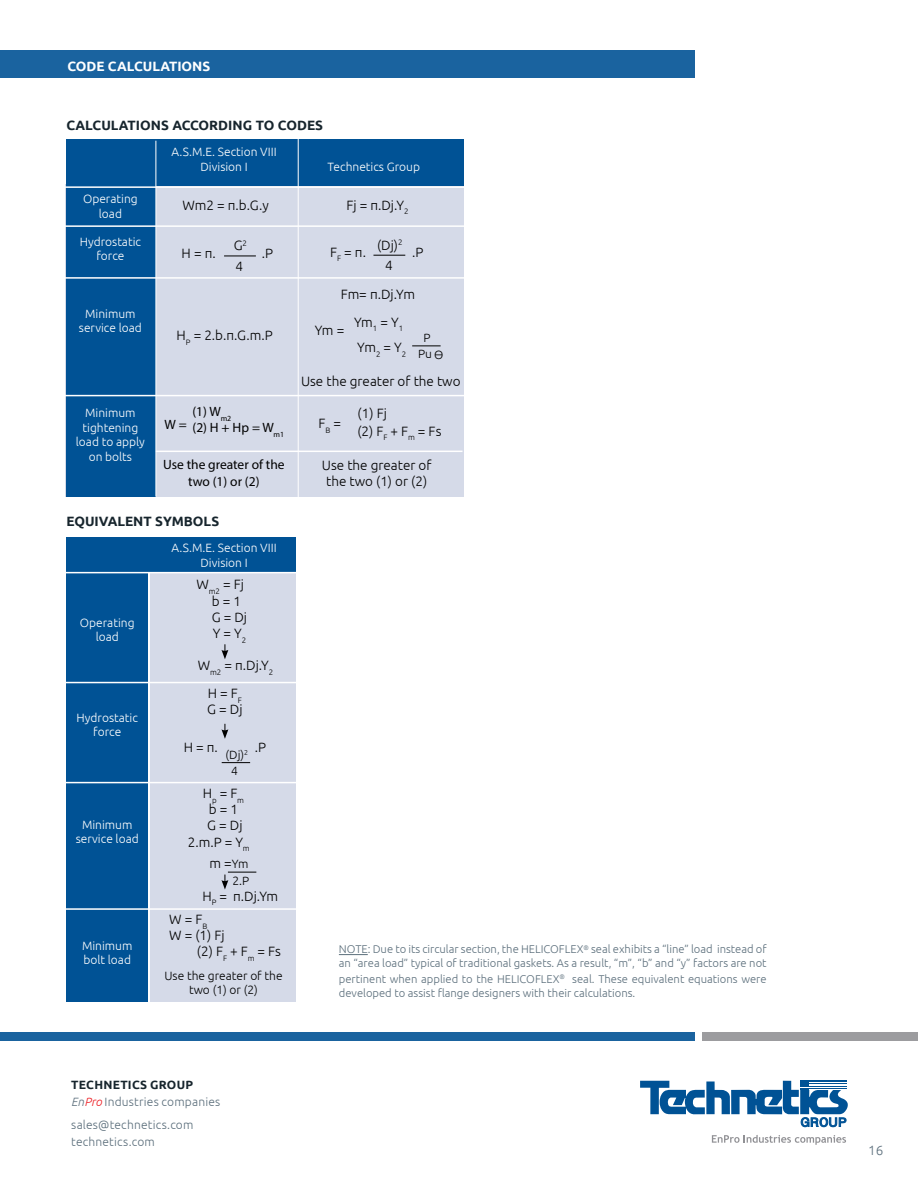
<style>
.page{position:relative;width:918px;height:1188px;background:#fff}
.page>*{position:absolute;margin:0;border:0;box-sizing:border-box;transform-origin:0 0}
.t1{font:300 13.5px/16.2px "Ubuntu";color:#000}
.t2{font:13.5px/16.2px "Myriad Pro";color:#000}
.t3{font:700 13.5px "Ubuntu";color:#17252d}
.t4{font:700 13.5px "Ubuntu";color:#fff}
.t5{font:300 13.5px "Ubuntu";color:#5c6f7c}
.t6{font:300 12px/14.4px "Ubuntu";color:#fff;text-align:center}
.t7{font:300 12px/16.5px "Ubuntu";letter-spacing:.015em;color:#5c6f7c}
.t8{font:300 12px/16.6px "Ubuntu";color:#000;text-align:center}
.t9{font:300 11.25px/13.5px "Ubuntu";color:#5c6f7c}
.s1{font-weight:700;color:#17252d}
.s2{font-style:italic}
.s3{font-style:italic;color:#ed1e24}
</style>
<div class="page">
<svg style="left:640px;top:1081px;width:208px;height:64px"></svg>
<div style="left:0;top:1032px;width:695px;height:9px;background:#1a639f"></div>
<div style="left:702px;top:1032px;width:216px;height:9px;background:#9c9c9f"></div>
<div style="left:0;top:50px;width:695px;height:28px;background:#1a639f"></div>
<div style="left:65px;top:184px;width:398px;height:313px;background:#d5dae8"></div>
<div style="left:66px;top:185px;width:90px;height:312px;background:#005295"></div>
<div style="left:66px;top:140px;width:397px;height:46px;background:#005295"></div>
<hr style="left:156px;top:141px;width:1px;height:356px;background:#fff">
<hr style="left:60px;top:277px;width:406px;height:2px;background:#fff">
<hr style="left:60px;top:186px;width:407px;height:2px;background:#fff">
<hr style="left:60px;top:225px;width:410px;height:2px;background:#fff">
<hr style="left:298px;top:137px;width:1px;height:364px;background:#fff">
<hr style="left:65px;top:395px;width:406px;height:1px;background:#fff">
<hr style="left:373px;top:255px;width:32px;height:1px;background:#000">
<hr style="left:156px;top:451px;width:307px;height:1px;background:#fff">
<hr style="left:224px;top:256px;width:32px;height:1px;background:#000">
<div style="left:150px;top:574px;width:146px;height:428px;background:#d5dae8"></div>
<div style="left:67px;top:537px;width:229px;height:36px;background:#005295"></div>
<div style="left:66px;top:573px;width:82px;height:429px;background:#005295"></div>
<hr style="left:62px;top:908px;width:235px;height:2px;background:#fff">
<hr style="left:61px;top:572px;width:239px;height:1px;background:#fff">
<hr style="left:66px;top:682px;width:233px;height:1px;background:#fff">
<hr style="left:65px;top:782px;width:233px;height:1px;background:#fff">
<svg style="left:221px;top:644px;width:7px;height:15px"></svg>
<svg style="left:221px;top:724px;width:7px;height:15px"></svg>
<svg style="left:222px;top:762px;width:28px;height:1px"></svg>
<svg style="left:221px;top:872px;width:35px;height:18px"></svg>
<svg style="left:339px;top:954px;width:29px;height:1px"></svg>
<svg style="left:412px;top:346px;width:29px;height:1px"></svg>
<p class="t4" style="left:68px;top:58px;width:144px">CODE CALCULATIONS</p>
<p class="t3" style="left:66px;top:117px;width:258px">CALCULATIONS ACCORDING TO CODES</p>
<p class="t6" style="left:83px;top:191px;width:56px">Operating load</p>
<p class="t6" style="left:80px;top:234px;width:63px">Hydrostatic force</p>
<p class="t6" style="left:79px;top:306px;width:65px">Minimum service load</p>
<p class="t6" style="left:172px;top:144px;width:107px">A.S.M.E. Section VIII<br>Division I</p>
<p class="t1" style="left:183px;top:197px;width:88px">Wm2 = π.b.G.y</p>
<p class="t1" style="left:234px;top:235px;width:15px;line-height:20.7px">G<sup>2<br></sup>4</p>
<p class="t1" style="left:182px;top:244px;width:36px">H = π.</p>
<p class="t1" style="left:262px;top:244px;width:13px">.P</p>
<p class="t1" style="left:177px;top:327px;width:98px">H<sub>P</sub> = 2.b.π.G.m.P</p>
<p class="t6" style="left:76px;top:406px;width:71px">Minimum tightening load to apply on bolts</p>
<p class="t2" style="left:192px;top:403px;width:93px">(1) W<sub>m2<br></sub>(2) H + Hp = W<sub>m1</sub></p>
<p class="t2" style="left:163px;top:457px;width:123px;text-align:center">Use the greater of the two (1) or (2)</p>
<p class="t2" style="left:164px;top:416px;width:24px">W =</p>
<p class="t3" style="left:66px;top:513px;width:154px">EQUIVALENT SYMBOLS</p>
<p class="t6" style="left:80px;top:615px;width:56px">Operating load</p>
<p class="t6" style="left:77px;top:710px;width:63px">Hydrostatic force</p>
<p class="t6" style="left:76px;top:817px;width:65px">Minimum service load</p>
<p class="t6" style="left:82px;top:938px;width:52px;text-align:left">Minimum bolt load</p>
<p class="t6" style="left:172px;top:540px;width:107px">A.S.M.E. Section VIII<br>Division I</p>
<p class="t1" style="left:212px;top:576px;width:37px;text-indent:-15px">W<sub>m2</sub> = Fj b = 1<br>G = Dj<br>Y = Y<sub>2</sub></p>
<p class="t1" style="left:208px;top:651px;width:67px;line-height:27.8px;text-indent:-10px">W<sub>m2</sub> = π.Dj.Y<sub>2<br></sub>H = F<sub>F</sub></p>
<p class="t1" style="left:207px;top:701px;width:37px">G = Dj</p>
<p class="t1" style="left:184px;top:739px;width:36px">H = π.</p>
<p class="t1" style="left:255px;top:739px;width:13px">.P</p>
<p class="t8" style="left:226px;top:746px;width:24px">(Dj)<sup>2<br></sup>4</p>
<p class="t1" style="left:203px;top:785px;width:43px">H<sub>p</sub> = F<sub>m</sub></p>
<p class="t1" style="left:209px;top:801px;width:31px">b = 1</p>
<p class="t1" style="left:207px;top:817px;width:37px">G = Dj</p>
<p class="t1" style="left:188px;top:833px;width:63px">2.m.P = Y<sub>m</sub></p>
<p class="t1" style="left:209px;top:855px;width:24px">m =</p>
<p class="t1" style="left:202px;top:887px;width:77px">H<sub>P</sub> = π.Dj.Ym</p>
<p class="t8" style="left:232px;top:855px;width:19px;text-align:left">Ym<br>2.P</p>
<p class="t1" style="left:169px;top:911px;width:40px">W = F<sub>B</sub></p>
<p class="t1" style="left:169px;top:927px;width:57px">W = (1) Fj</p>
<p class="t1" style="left:197px;top:943px;width:86px">(2) F<sub>F</sub> + F<sub>m</sub> = Fs</p>
<p class="t8" style="left:164px;top:968px;width:120px;line-height:14.4px">Use the greater of the two (1) or (2)</p>
<p class="t6" style="left:328px;top:159px;width:94px">Technetics Group</p>
<p class="t1" style="left:346px;top:196px;width:64px">Fj = π.Dj.Y<sub>2</sub></p>
<p class="t1" style="left:330px;top:244px;width:37px">F<sub>F</sub> = π.</p>
<p class="t1" style="left:412px;top:244px;width:13px">.P</p>
<p class="t1" style="left:377px;top:234px;width:27px;line-height:20.7px;text-align:center">(Dj)<sup>2<br></sup>4</p>
<p class="t1" style="left:341px;top:286px;width:76px">Fm= π.Dj.Ym</p>
<p class="t1" style="left:315px;top:322px;width:31px">Ym =</p>
<p class="t1" style="left:354px;top:309px;width:54px;line-height:25.5px">Ym<sub>1</sub> = Y<sub>1<br></sub>Ym<sub>2</sub> = Y<sub>2</sub></p>
<p class="t8" style="left:418px;top:329px;width:15px">P<br>Pu</p>
<p class="t1" style="left:301px;top:373px;width:161px">Use the greater of the two</p>
<p class="t1" style="left:319px;top:415px;width:24px">F<sub>B</sub> =</p>
<p class="t1" style="left:357px;top:404px;width:86px;line-height:17.7px">(1) Fj<br>(2) F<sub>F</sub> + F<sub>m</sub> = Fs</p>
<p class="t1" style="left:322px;top:457px;width:111px;text-align:center">Use the greater of the two (1) or (2)</p>
<p class="t9" style="left:339px;top:942px;width:429px">NOTE: Due to its circular section, the HELICOFLEX<sup>®</sup> seal exhibits a “line” load instead of an “area load” typical of traditional gaskets. As a result, “m”, “b” and “y” factors are not</p>
<p class="t9" style="left:339px;top:972px;width:429px">pertinent when applied to the HELICOFLEX<sup>®</sup> seal. These equivalent equations were developed to assist flange designers with their calculations.</p>
<p class="t7" style="left:71px;top:1076px;width:151px"><span class="s1">TECHNETICS GROUP<br></span><span class="s2">En</span><span class="s3">Pro</span> Industries companies</p>
<p class="t7" style="left:71px;top:1116px;width:124px">sales@technetics.com technetics.com</p>
<p class="t5" style="left:868px;top:1142px;width:17px">16</p>
</div>
